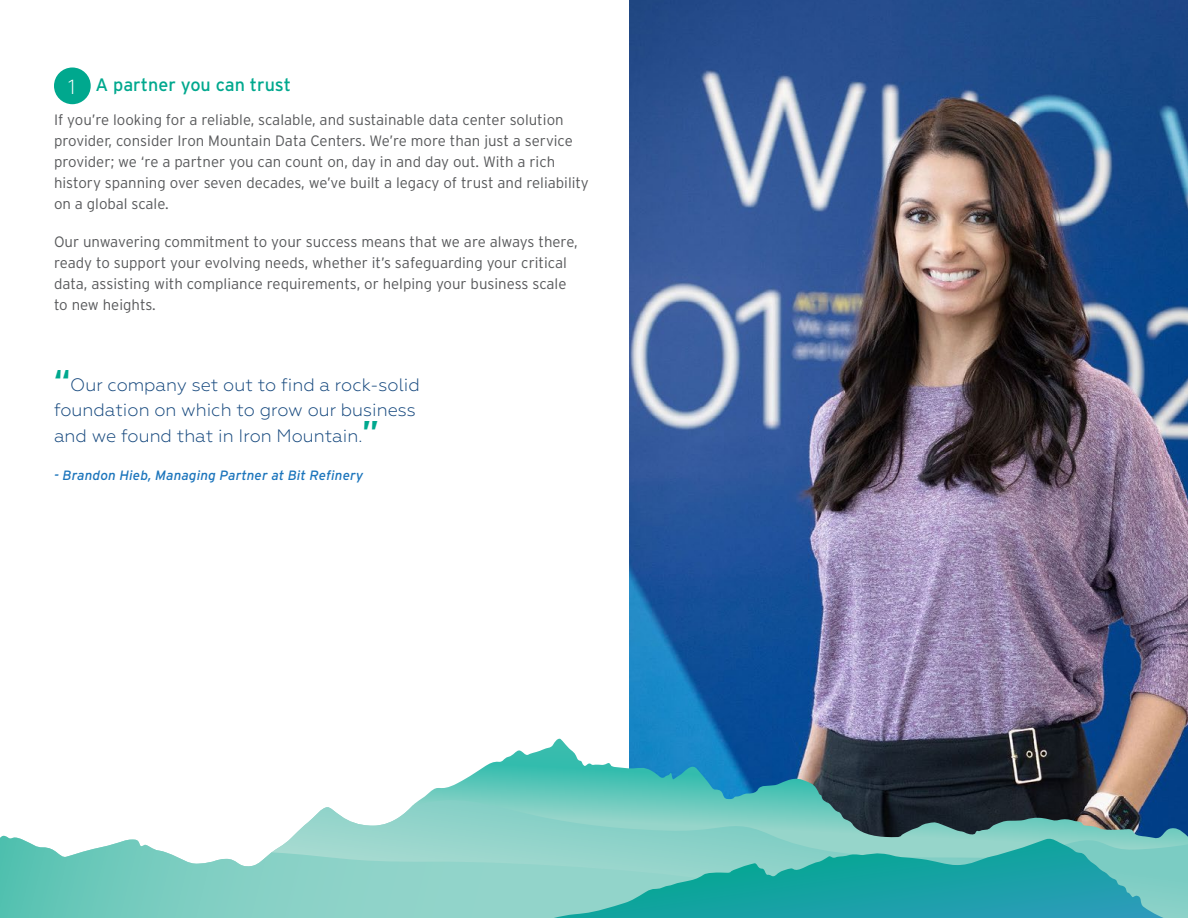
<style>
.page{position:relative;width:1188px;height:918px;background:#fff}
.page>*{position:absolute;margin:0;border:0;box-sizing:border-box;transform-origin:0 0}
.t1{font:300 18px/25.5px "Geometria";color:#14477d}
.t2{font:18px "Interstate";color:#00a88e}
.t3{font:300 15px/21px "Interstate";color:#58595b}
.t4{font:italic 13.5px "Interstate";letter-spacing:.01em;color:#1c75bc}
.s1{font-family:"Geometria";font-weight:300;font-size:20.4px;color:#fff}
.s2{font-family:"Interstate";font-weight:700;font-size:30px;color:#00a88e}
</style>
<div class="page">
<img style="left:630px;top:0;width:558px;height:739px">
<svg style="left:3px;top:739px;width:1185px;height:97px"></svg>
<svg style="left:257px;top:800px;width:931px;height:118px"></svg>
<svg style="left:0;top:836px;width:718px;height:82px"></svg>
<svg style="left:0;top:917px;width:457px;height:1px"></svg>
<svg style="left:554px;top:839px;width:610px;height:79px"></svg>
<div style="left:54px;top:67px;width:37px;height:37px;background:#00a88e;border-radius:50%"></div>
<p class="t2" style="left:68px;top:74px;width:224px"><span class="s1">1</span> A partner you can trust</p>
<p class="t3" style="left:54px;top:109px;width:536px">If you’re looking for a reliable, scalable, and sustainable data center solution provider, consider Iron Mountain Data Centers. We’re more than just a service provider; we ‘re a partner you can count on, day in and day out. With a rich history spanning over seven decades, we’ve built a legacy of trust and reliability on a global scale.</p>
<p class="t3" style="left:54px;top:231px;width:525px">Our unwavering commitment to your success means that we are always there, ready to support your evolving needs, whether it’s safeguarding your critical data, assisting with compliance requirements, or helping your business scale to new heights.</p>
<p class="t1" style="left:54px;top:372px;width:367px"><span class="s2">“</span>Our company set out to find a rock-solid foundation on which to grow our business and we found that in Iron Mountain.<span class="s2">”</span></p>
<p class="t4" style="left:54px;top:467px;width:311px">- Brandon Hieb, Managing Partner at Bit Refinery</p>
</div>
